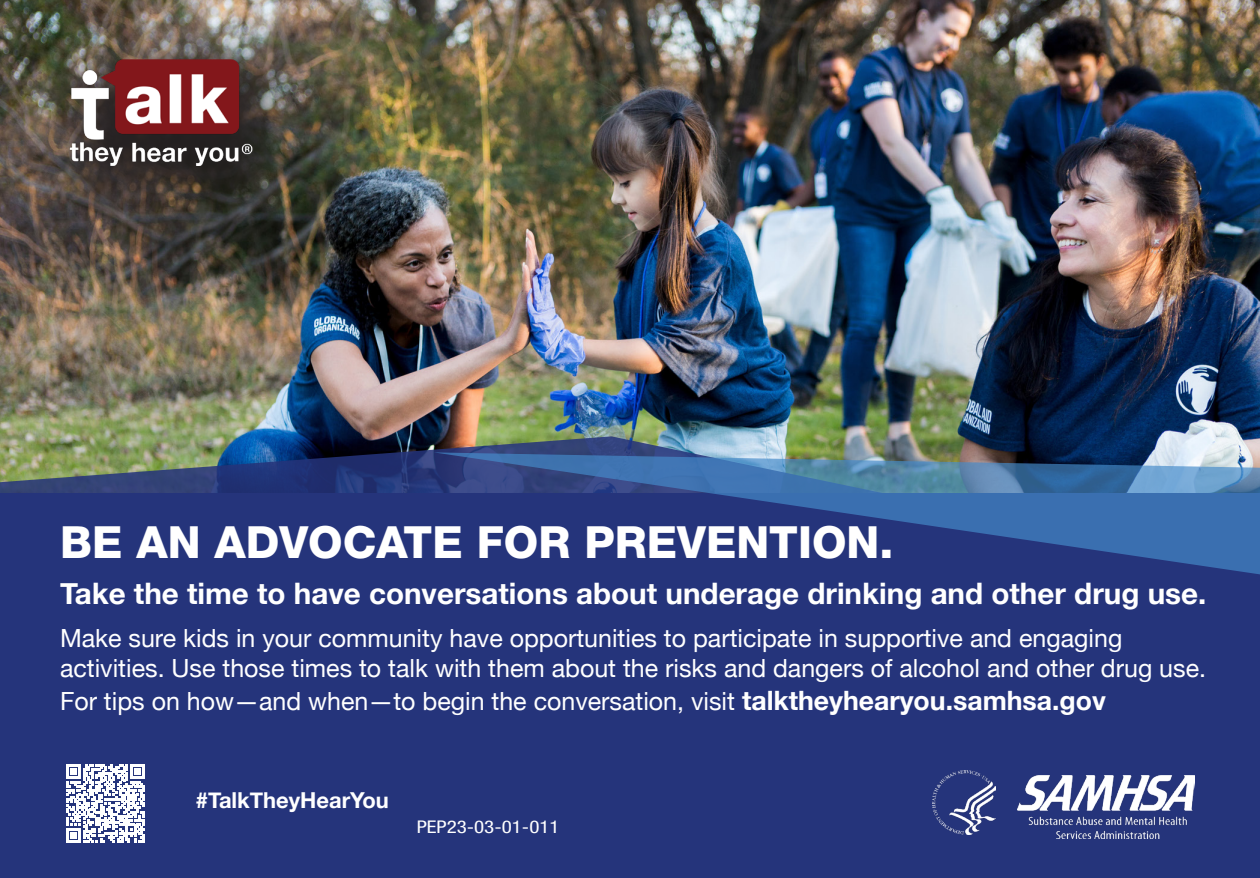
<style>
.page{position:relative;width:1260px;height:878px;background:#fff}
.page>*{position:absolute;margin:0;border:0;box-sizing:border-box;transform-origin:0 0}
.t1{font:800 44.5px "Helvetica Neue LT Std";color:#fff}
.t2{font:700 29.5px "Helvetica Neue";color:#fff}
.t3{font:25px/30px "Helvetica Neue";color:#fff}
.t4{font:700 22px "Helvetica Neue";color:#fff}
.t5{font:condensed 17.5px "Helvetica Neue";color:#fff;scale:1.2 1}
.s1{font-weight:700;font-size:26.75px}
</style>
<div class="page">
<img style="left:0;top:0;width:1260px;height:452px">
<div style="left:0;top:494px;width:1260px;height:384px;background:#25347b"></div>
<img style="left:0;top:436px;width:1040px;height:58px">
<svg style="left:434px;top:452px;width:826px;height:123px"></svg>
<div style="left:33px;top:20px;width:279px;height:206px;background:#231f20;opacity:.95"></div>
<img style="left:68px;top:60px;width:186px;height:105px">
<img style="left:932px;top:770px;width:63px;height:64px">
<img style="left:1018px;top:775px;width:177px;height:63px">
<svg style="left:66px;top:764px;width:79px;height:78px"></svg>
<h1 class="t1" style="left:60px;top:515px;width:835px">BE AN ADVOCATE FOR PREVENTION.</h1>
<p class="t2" style="left:60px;top:570px;width:1148px">Take the time to have conversations about underage drinking and other drug use.</p>
<p class="t3" style="left:60px;top:624px;width:1148px">Make sure kids in your community have opportunities to participate in supportive and engaging activities. Use those times to talk with them about the risks and dangers of alcohol and other drug use.</p>
<p class="t3" style="left:60px;top:687px;width:1047px">For tips on how—and when—to begin the conversation, visit <span class="s1">talktheyhearyou.samhsa.gov</span></p>
<p class="t4" style="left:196px;top:783px;width:195px">#TalkTheyHearYou</p>
<p class="t5" style="left:417px;top:816px;width:121px">PEP23-03-01-011</p>
</div>
